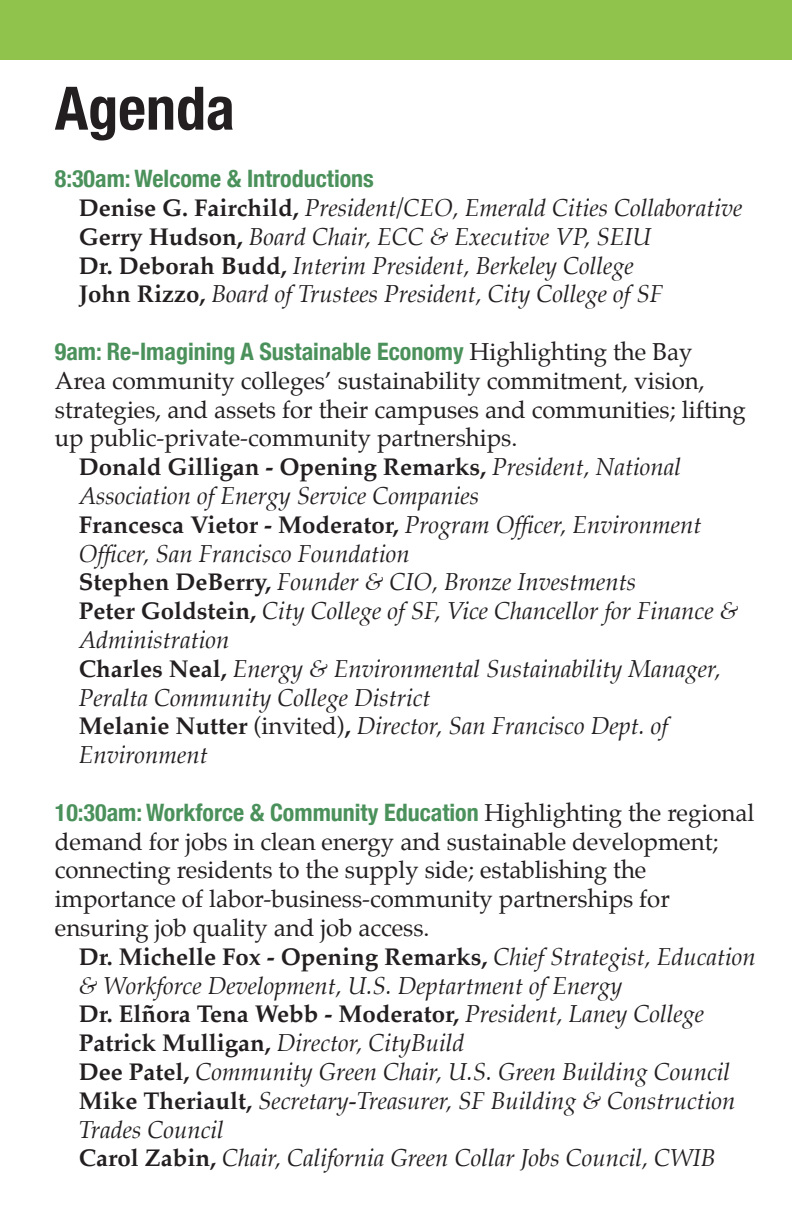
<style>
.page{position:relative;width:792px;height:1224px;background:#fff}
.page>*{position:absolute;margin:0;border:0;box-sizing:border-box;transform-origin:0 0}
.Big_Title{font:700 condensed 60px "Helvetica Neue";color:#231f20}
.Body_Bold{font:italic 24px/28.8px "Palatino";color:#231f20}
.Small_Title{font:24px/28.8px "Palatino";color:#231f20}
.Body_Bold-2{font:700 24px "Palatino";color:#231f20}
.Big_Title-2{font:700 condensed 24px "Helvetica Neue";color:#4b915b}
.s1{font-weight:700;font-style:normal}
.s2{font-family:"Helvetica Neue";font-weight:700;font-stretch:condensed;color:#4b915b}
.s3{font-style:normal}
.s4{font-weight:400;font-style:italic}
</style>
<div class="page">
<div style="left:0;top:0;width:792px;height:60px;background:#90c34c"></div>
<p class="Big_Title" style="left:55px;top:59px;width:182px">Agenda</p>
<p class="Big_Title-2" style="left:55px;top:159px;width:321px">8:30am: Welcome &amp; Introductions</p>
<p class="Body_Bold" style="left:79px;top:194px;width:665px"><span class="s1">Denise G. Fairchild,</span> President/CEO, Emerald Cities Collaborative</p>
<p class="Body_Bold" style="left:79px;top:222px;width:574px"><span class="s1">Gerry Hudson,</span> Board Chair, ECC &amp; Executive VP, SEIU</p>
<p class="Body_Bold" style="left:79px;top:251px;width:556px"><span class="s1">Dr. Deborah Budd,</span> Interim President, Berkeley College</p>
<p class="Body_Bold" style="left:79px;top:280px;width:586px"><span class="s1">John Rizzo,</span> Board of Trustees President, City College of SF</p>
<p class="Small_Title" style="left:55px;top:337px;width:692px"><span class="s2">9am: Re-Imagining A Sustainable Economy</span> Highlighting the Bay Area community colleges’ sustainability commitment, vision, strategies, and assets for their campuses and communities; lifting up public-private-community partnerships.</p>
<p class="Body_Bold" style="left:79px;top:453px;width:604px"><span class="s1">Donald Gilligan - Opening Remarks,</span> President, National<br>Association of Energy Service Companies</p>
<p class="Body_Bold" style="left:79px;top:510px;width:624px"><span class="s1">Francesca Vietor - Moderator,</span> Program Officer, Environment<br>Officer, San Francisco Foundation</p>
<p class="Body_Bold" style="left:79px;top:568px;width:559px"><span class="s1">Stephen DeBerry,</span> Founder &amp; CIO, Bronze Investments</p>
<p class="Body_Bold" style="left:79px;top:597px;width:661px"><span class="s1">Peter Goldstein,</span> City College of SF, Vice Chancellor for Finance &amp;<br>Administration</p>
<p class="Body_Bold" style="left:79px;top:654px;width:643px"><span class="s1">Charles Neal,</span> Energy &amp; Environmental Sustainability Manager,<br>Peralta Community College District</p>
<p class="Body_Bold" style="left:79px;top:712px;width:591px"><span class="s1">Melanie Nutter</span> <span class="s3">(invited)</span><span class="s1">,</span> Director, San Francisco Dept. of<br>Environment</p>
<p class="Small_Title" style="left:55px;top:798px;width:701px"><span class="s2">10:30am: Workforce &amp; Community Education</span> Highlighting the regional demand for jobs in clean energy and sustainable development; connecting residents to the supply side; establishing the importance of labor-business-community partnerships for ensuring job quality and job access.</p>
<p class="Body_Bold" style="left:79px;top:942px;width:679px"><span class="s1">Dr. Michelle Fox - Opening Remarks,</span> Chief Strategist, Education &amp; Workforce Development, U.S. Deptartment of Energy</p>
<p class="Body_Bold-2" style="left:79px;top:994px;width:627px">Dr. Elñora Tena Webb - Moderator, <span class="s4">President, Laney College</span></p>
<p class="Body_Bold" style="left:79px;top:1029px;width:387px"><span class="s1">Patrick Mulligan,</span> Director, CityBuild</p>
<p class="Body_Bold" style="left:79px;top:1058px;width:653px"><span class="s1">Dee Patel,</span> Community Green Chair, U.S. Green Building Council</p>
<p class="Body_Bold" style="left:79px;top:1086px;width:658px"><span class="s1">Mike Theriault,</span> Secretary-Treasurer, SF Building &amp; Construction<br>Trades Council</p>
<p class="Body_Bold" style="left:79px;top:1144px;width:638px"><span class="s1">Carol Zabin,</span> Chair, California Green Collar Jobs Council, CWIB</p>
</div>
